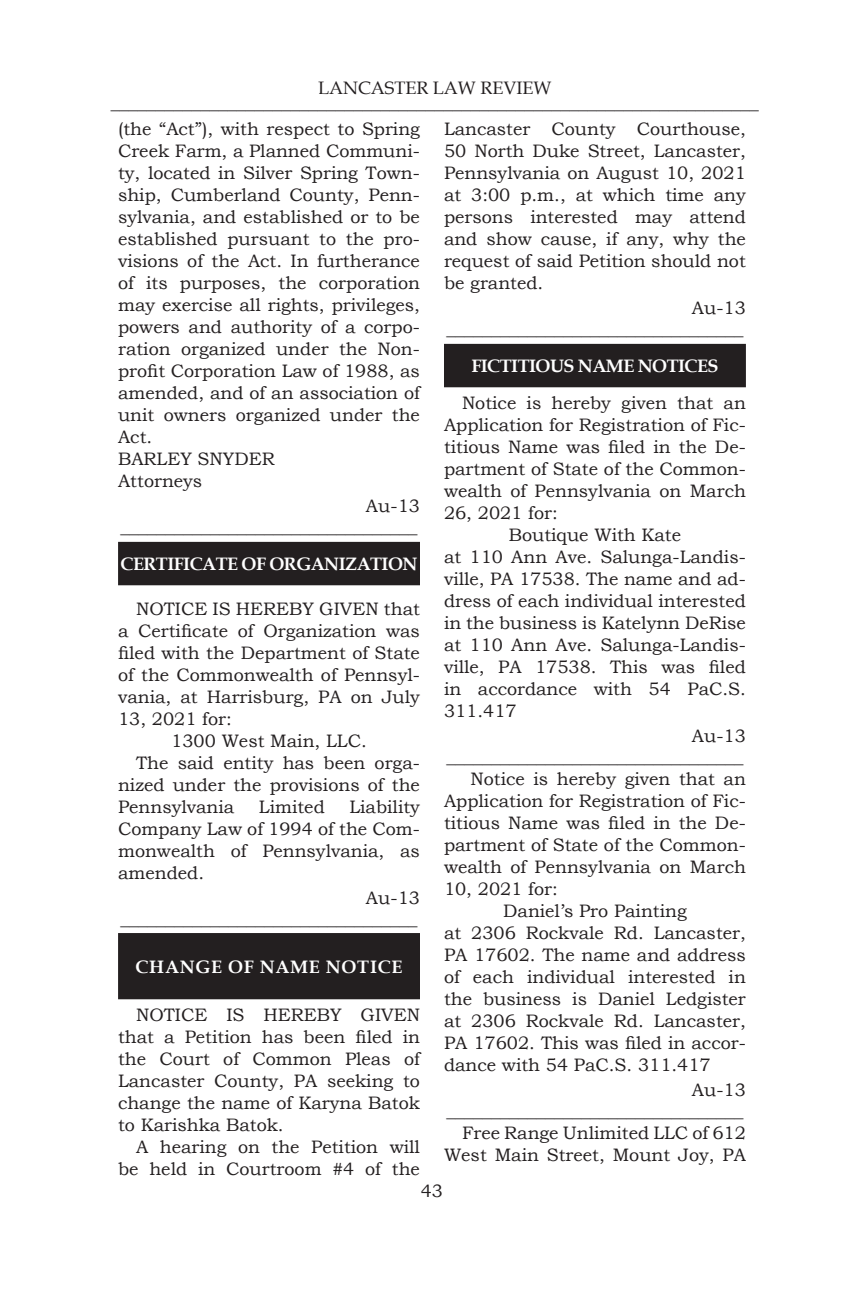
<style>
.page{position:relative;width:864px;height:1296px;background:#fff}
.page>*{position:absolute;margin:0;border:0;box-sizing:border-box;transform-origin:0 0}
.t1{font:18px/22px "Bookman Old Style";color:#231f20;text-align:justify}
.t2{font:700 18px "Bookman Old Style";color:#231f20}
.t3{font:18px/14.8px "Book Antiqua";color:#231f20;text-align:center}
.t4{font:700 18px "Book Antiqua";letter-spacing:-.03em;color:#fff}
.t5{font:700 18px "Book Antiqua";letter-spacing:.04em;color:#fff}
</style>
<div class="page">
<div style="left:119px;top:543px;width:300px;height:41px;background:#231f20"></div>
<div style="left:118px;top:542px;width:302px;height:43px;border:2px solid #231f20"></div>
<div style="left:119px;top:934px;width:300px;height:64px;background:#231f20"></div>
<div style="left:118px;top:933px;width:302px;height:66px;border:2px solid #231f20"></div>
<div style="left:445px;top:345px;width:300px;height:41px;background:#231f20"></div>
<div style="left:444px;top:344px;width:302px;height:43px;border:2px solid #231f20"></div>
<p class="t3" style="left:111px;top:80px;width:650px">LANCASTER LAW REVIEW ________________________________________________________________________</p>
<p class="t1" style="left:118px;top:118px;width:303px">(the “Act”), with respect to Spring Creek Farm, a Planned Communi&shy;ty, located in Silver Spring Town&shy;ship, Cumberland County, Penn&shy;sylvania, and established or to be established pursuant to the pro&shy;visions of the Act. In furtherance of its purposes, the corporation may exercise all rights, privileges, powers and authority of a corpo&shy;ration organized under the Non&shy;profit Corporation Law of 1988, as amended, and of an association of unit owners organized under the Act.</p>
<p class="t1" style="left:118px;top:448px;width:158px">BARLEY SNYDER</p>
<p class="t1" style="left:118px;top:470px;width:86px">Attorneys</p>
<p class="t1" style="left:366px;top:495px;width:55px">Au-13</p>
<p class="t2" style="left:121px;top:514px;width:299px">_________________________________</p>
<p class="t4" style="left:121px;top:552px;width:298px">CERTIFICATE OF ORGANIZATION</p>
<p class="t1" style="left:118px;top:598px;width:303px;text-indent:18px">NOTICE IS HEREBY GIVEN that a Certificate of Organization was filed with the Department of State of the Commonwealth of Pennsyl&shy;vania, at Harrisburg, PA on July 13, 2021 for:</p>
<p class="t1" style="left:171px;top:730px;width:197px">1300 West Main, LLC.</p>
<p class="t1" style="left:118px;top:752px;width:303px;text-indent:18px">The said entity has been orga&shy;nized under the provisions of the Pennsylvania</p>
<p class="t1" style="left:444px;top:118px;width:303px">Lancaster County Courthouse, 50 North Duke Street, Lancaster, Pennsylvania on August 10, 2021 at 3:00 p.m., at which time any persons interested may attend and show cause, if any, why the request of said Petition should not be granted.</p>
<p class="t1" style="left:692px;top:297px;width:55px">Au-13</p>
<p class="t2" style="left:446px;top:316px;width:298px">_________________________________</p>
<p class="t4" style="left:471px;top:354px;width:249px">FICTITIOUS NAME NOTICES</p>
<p class="t1" style="left:444px;top:392px;width:303px;text-indent:18px">Notice is hereby given that an Application for Registration of Fic&shy;titious Name was filed in the De&shy;partment of State of the Common&shy;wealth of Pennsylvania on March 26, 2021 for:</p>
<p class="t1" style="left:509px;top:524px;width:174px">Boutique With Kate</p>
<p class="t1" style="left:444px;top:546px;width:303px">at 110 Ann Ave. Salunga-Landis&shy;ville, PA 17538. The name and ad&shy;dress of each individual interested in the business is Katelynn DeRise at 110 Ann Ave. Salunga-Landis&shy;ville, PA 17538. This was filed in accordance with 54 PaC.S.<br>311.417</p>
<p class="t1" style="left:692px;top:725px;width:55px">Au-13</p>
<p class="t2" style="left:446px;top:744px;width:298px">_________________________________</p>
<p class="t1" style="left:444px;top:768px;width:303px;text-indent:27px">Notice is hereby given that an Application for Registration of Fic&shy;titious Name was filed in the De&shy;partment of State of the Common&shy;wealth of Pennsylvania on March 10, 2021 for:</p>
<p class="t1" style="left:503px;top:900px;width:185px">Daniel’s Pro Painting</p>
<p class="t1" style="left:444px;top:922px;width:303px">at 2306 Rockvale Rd. Lancaster, PA 17602. The name and address of each individual interested in the business is Daniel Ledgister at 2306 Rockvale Rd. Lancaster, PA 17602. This was filed in accor&shy;dance with 54 PaC.S. 311.417</p>
<p class="t1" style="left:692px;top:1079px;width:55px">Au-13</p>
<p class="t2" style="left:446px;top:1098px;width:298px">_________________________________</p>
<p class="t1" style="left:444px;top:1122px;width:303px;text-align:right">Free Range Unlimited LLC of 612<br>West Main Street, Mount Joy, PA</p>
<p class="t1" style="left:118px;top:796px;width:303px;text-indent:231px">Liability Company Law of 1994 of the Com&shy;monwealth of Pennsylvania, as amended.</p>
<p class="t1" style="left:366px;top:887px;width:55px">Au-13</p>
<p class="t2" style="left:121px;top:906px;width:299px">_________________________________</p>
<p class="t5" style="left:136px;top:954px;width:268px">CHANGE OF NAME NOTICE</p>
<p class="t1" style="left:118px;top:1004px;width:303px;text-indent:18px">NOTICE IS HEREBY GIVEN that a Petition has been filed in the Court of Common Pleas of Lancaster County, PA seeking to change the name of Karyna Batok to Karishka Batok.</p>
<p class="t1" style="left:118px;top:1136px;width:303px;text-align:right">A hearing on the Petition will be held in Courtroom #4 of the</p>
<p class="t1" style="left:259px;top:796px;width:67px">Limited</p>
<p class="t1" style="left:421px;top:1180px;width:24px">43</p>
</div>
